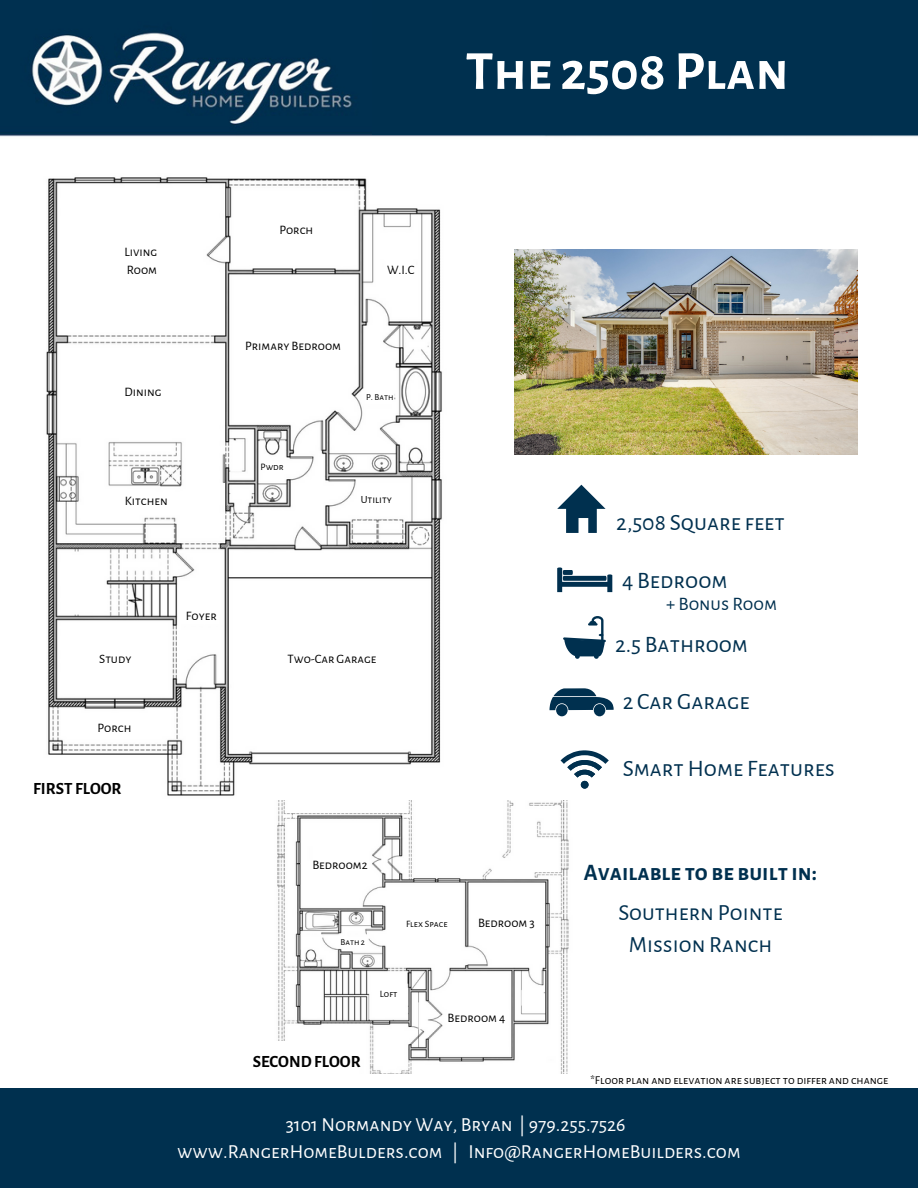
<style>
.page{position:relative;width:918px;height:1188px;background:#fff}
.page>*{position:absolute;margin:0;border:0;box-sizing:border-box;transform-origin:0 0}
.t1{font:700 55.2px "Alegreya Sans SC";color:#fff}
.t2{font:23.55px "Alegreya Sans SC";color:#00304f}
.t3{font:23.1px "Alegreya Sans SC";color:#00304f}
.t4{font:700 23.1px "Alegreya Sans SC";color:#00304f}
.t5{font:19.95px "Alegreya Sans SC";color:#fff}
.t6{font:19.05px "Alegreya Sans SC";color:#00304f}
.t7{font:700 16.8px "Alegreya Sans SC";color:#000}
.t8{font:12.9px "Alegreya Sans SC";color:#000}
.t9{font:12px "Alegreya Sans SC";color:#000}
.t10{font:10.95px "Alegreya Sans SC";color:#000}
.t11{font:9.9px "Alegreya Sans SC";color:#000}
.t12{font:9.75px "Alegreya Sans SC";color:#000}
.t13{font:9.15px "Alegreya Sans SC";color:#000}
</style>
<div class="page">
<img style="left:0;top:0;width:918px;height:137px">
<svg style="left:557px;top:485px;width:49px;height:48px"></svg>
<svg style="left:557px;top:567px;width:55px;height:25px"></svg>
<svg style="left:563px;top:616px;width:43px;height:43px"></svg>
<svg style="left:550px;top:688px;width:64px;height:28px"></svg>
<svg style="left:561px;top:750px;width:48px;height:39px"></svg>
<div style="left:581px;top:781px;width:8px;height:8px;background:#00304f;border-radius:50%"></div>
<div style="left:0;top:1088px;width:918px;height:100px;background:#00304f"></div>
<div style="left:372px;top:0;width:546px;height:135px;background:#00304f"></div>
<img style="left:514px;top:249px;width:344px;height:206px">
<img style="left:46px;top:177px;width:396px;height:619px">
<img style="left:277px;top:800px;width:292px;height:273px">
<div style="left:243px;top:1041px;width:75px;height:40px;background:#fff"></div>
<p class="t1" style="left:466px;top:45px;width:325px">The 2508 Plan</p>
<p class="t8" style="left:124px;top:246px;width:34px">Living</p>
<p class="t8" style="left:127px;top:264px;width:32px">Room</p>
<p class="t8" style="left:124px;top:386px;width:39px">Dining</p>
<p class="t8" style="left:125px;top:495px;width:44px">Kitchen</p>
<p class="t8" style="left:279px;top:224px;width:35px">Porch</p>
<p class="t8" style="left:387px;top:264px;width:29px">W.I.C</p>
<p class="t8" style="left:245px;top:340px;width:97px">Primary Bedroom</p>
<p class="t13" style="left:366px;top:393px;width:29px">P. Bath</p>
<p class="t11" style="left:261px;top:462px;width:25px">Pwdr</p>
<p class="t10" style="left:361px;top:494px;width:33px">Utility</p>
<p class="t8" style="left:186px;top:609px;width:32px">Foyer</p>
<p class="t8" style="left:99px;top:653px;width:34px">Study</p>
<p class="t8" style="left:287px;top:653px;width:90px">Two-Car Garage</p>
<p class="t8" style="left:98px;top:721px;width:35px">Porch</p>
<p class="t7" style="left:33px;top:781px;width:90px">FIRST FLOOR</p>
<p class="t8" style="left:312px;top:858px;width:57px">Bedroom2</p>
<p class="t13" style="left:340px;top:938px;width:26px">Bath 2</p>
<p class="t12" style="left:406px;top:919px;width:43px">Flex Space</p>
<p class="t12" style="left:380px;top:989px;width:19px">Loft</p>
<p class="t8" style="left:478px;top:917px;width:58px">Bedroom 3</p>
<p class="t2" style="left:616px;top:511px;width:170px">2,508 Square feet</p>
<p class="t2" style="left:622px;top:570px;width:107px">4 Bedroom</p>
<p class="t6" style="left:666px;top:594px;width:113px">+ Bonus Room</p>
<p class="t2" style="left:615px;top:633px;width:134px">2.5 Bathroom</p>
<p class="t2" style="left:623px;top:690px;width:129px">2 Car Garage</p>
<p class="t2" style="left:623px;top:758px;width:214px">Smart Home Features</p>
<p class="t4" style="left:584px;top:861px;width:235px">Available to be built in:</p>
<p class="t3" style="left:618px;top:901px;width:166px">Southern Pointe</p>
<p class="t3" style="left:629px;top:934px;width:145px">Mission Ranch</p>
<p class="t7" style="left:253px;top:1053px;width:109px">SECONDFLOOR</p>
<p class="t8" style="left:448px;top:1012px;width:59px">Bedroom 4</p>
<p class="t9" style="left:591px;top:1074px;width:299px">*Floor plan and elevation are subject to differ and change</p>
<p class="t5" style="left:286px;top:1115px;width:341px">3101 Normandy Way, Bryan | 979.255.7526</p>
<p class="t5" style="left:177px;top:1142px;width:565px">www.RangerHomeBulders.com | Info@RangerHomeBuilders.com</p>
</div>
